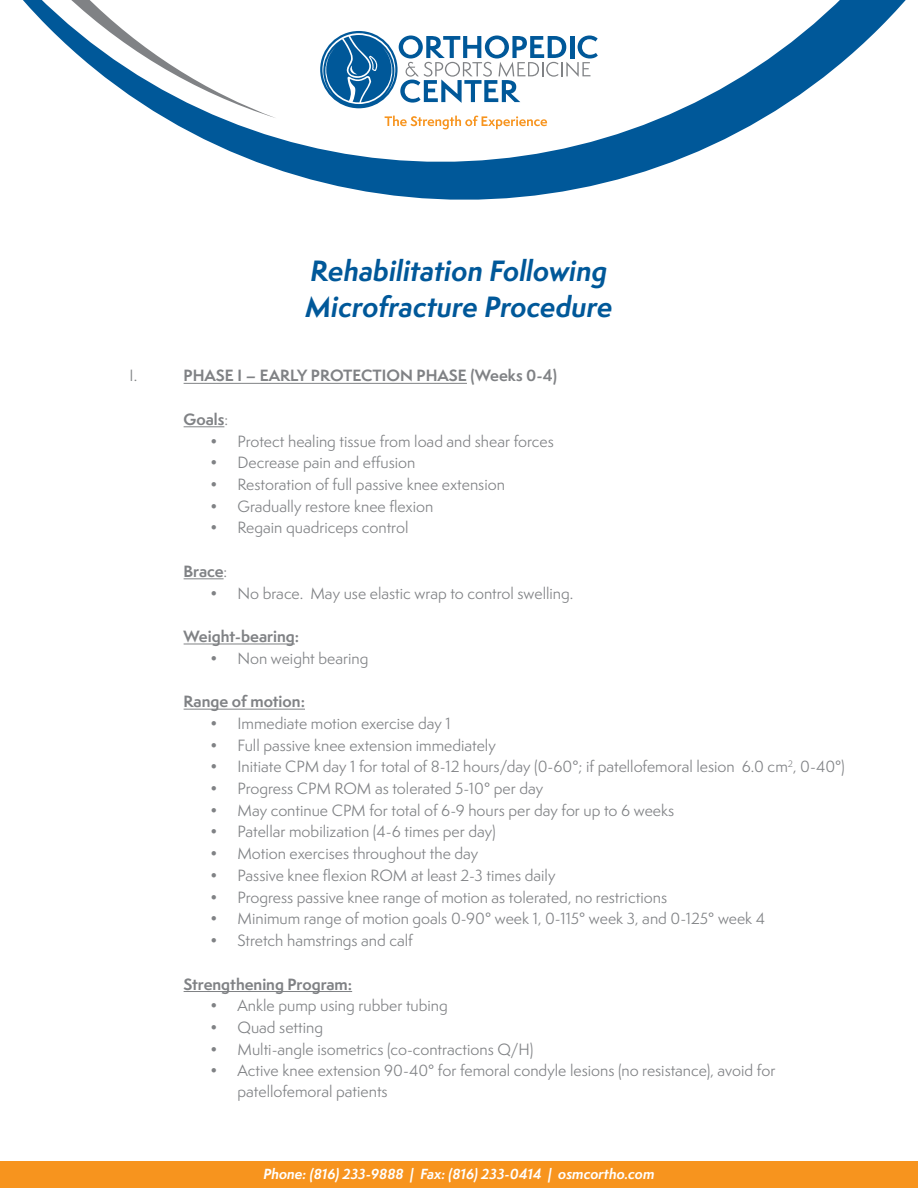
<style>
.page{position:relative;width:918px;height:1188px;background:#fff}
.page>*{position:absolute;margin:0;border:0;box-sizing:border-box;transform-origin:0 0}
.t1{font:italic 700 27px "Semplicita Pro";color:#005899}
.No_Spacing{font:15px/21px "Semplicita Pro";color:#808285}
.No_Spacing-2{font:700 15px "Semplicita Pro";color:#808285}
.t2{font:italic 700 13.5px "Semplicita Pro";color:#fff}
.s1{font-weight:400}
</style>
<div class="page">
<div style="left:0;top:1161px;width:918px;height:27px;background:#f7941e"></div>
<svg style="left:23px;top:0;width:883px;height:200px"></svg>
<hr style="left:184px;top:383px;width:283px;height:1px;background:#808285">
<hr style="left:184px;top:427px;width:40px;height:1px;background:#808285">
<hr style="left:184px;top:579px;width:40px;height:1px;background:#808285">
<hr style="left:184px;top:644px;width:111px;height:1px;background:#808285">
<hr style="left:184px;top:709px;width:121px;height:1px;background:#808285">
<hr style="left:184px;top:991px;width:168px;height:1px;background:#808285">
<p class="t1" style="left:311px;top:251px;width:298px">Rehabilitation Following</p>
<p class="t1" style="left:306px;top:287px;width:308px">Microfracture Procedure</p>
<p class="No_Spacing" style="left:130px;top:365px;width:9px">I.</p>
<p class="No_Spacing-2" style="left:184px;top:364px;width:375px">PHASE I – EARLY PROTECTION PHASE (Weeks 0-4)</p>
<p class="No_Spacing-2" style="left:184px;top:408px;width:46px">Goals<span class="s1">:</span></p>
<p class="No_Spacing" style="left:211px;top:430px;width:345px">• Protect healing tissue from load and shear forces</p>
<p class="No_Spacing" style="left:211px;top:452px;width:206px">• Decrease pain and effusion</p>
<p class="No_Spacing" style="left:211px;top:474px;width:296px">• Restoration of full passive knee extension</p>
<p class="No_Spacing" style="left:211px;top:495px;width:224px">• Gradually restore knee flexion</p>
<p class="No_Spacing" style="left:211px;top:517px;width:199px">• Regain quadriceps control</p>
<p class="No_Spacing-2" style="left:184px;top:560px;width:45px">Brace<span class="s1">:</span></p>
<p class="No_Spacing" style="left:211px;top:582px;width:364px">• No brace. May use elastic wrap to control swelling.</p>
<p class="No_Spacing-2" style="left:184px;top:625px;width:117px">Weight-bearing:</p>
<p class="No_Spacing" style="left:211px;top:647px;width:159px">• Non weight bearing</p>
<p class="No_Spacing-2" style="left:184px;top:690px;width:123px">Range of motion:</p>
<p class="No_Spacing" style="left:211px;top:713px;width:242px">• Immediate motion exercise day 1</p>
<p class="No_Spacing" style="left:211px;top:734px;width:287px">• Full passive knee extension immediately</p>
<p class="No_Spacing" style="left:211px;top:756px;width:636px">• Initiate CPM day 1 for total of 8-12 hours/day (0-60°; if patellofemoral lesion 6.0 cm<sup>2</sup>, 0-40°)</p>
<p class="No_Spacing" style="left:211px;top:778px;width:334px">• Progress CPM ROM as tolerated 5-10° per day</p>
<p class="No_Spacing" style="left:211px;top:799px;width:465px">• May continue CPM for total of 6-9 hours per day for up to 6 weeks</p>
<p class="No_Spacing" style="left:211px;top:821px;width:287px">• Patellar mobilization (4-6 times per day)</p>
<p class="No_Spacing" style="left:211px;top:843px;width:269px">• Motion exercises throughout the day</p>
<p class="No_Spacing" style="left:211px;top:865px;width:346px">• Passive knee flexion ROM at least 2-3 times daily</p>
<p class="No_Spacing" style="left:211px;top:886px;width:458px">• Progress passive knee range of motion as tolerated, no restrictions</p>
<p class="No_Spacing" style="left:211px;top:908px;width:556px">• Minimum range of motion goals 0-90° week 1, 0-115° week 3, and 0-125° week 4</p>
<p class="No_Spacing" style="left:211px;top:930px;width:204px">• Stretch hamstrings and calf</p>
<p class="No_Spacing-2" style="left:184px;top:973px;width:170px">Strengthening Program:</p>
<p class="No_Spacing" style="left:211px;top:995px;width:239px">• Ankle pump using rubber tubing</p>
<p class="No_Spacing" style="left:211px;top:1017px;width:114px">• Quad setting</p>
<p class="No_Spacing" style="left:211px;top:1038px;width:325px">• Multi-angle isometrics (co-contractions Q/H)</p>
<p class="No_Spacing" style="left:238px;top:1060px;width:539px;text-indent:-27px">• Active knee extension 90-40° for femoral condyle lesions (no resistance), avoid for patellofemoral patients</p>
<p class="t2" style="left:264px;top:1164px;width:392px">Phone: (816) 233-9888 | Fax: (816) 233-0414 | osmcortho.com</p>
</div>
